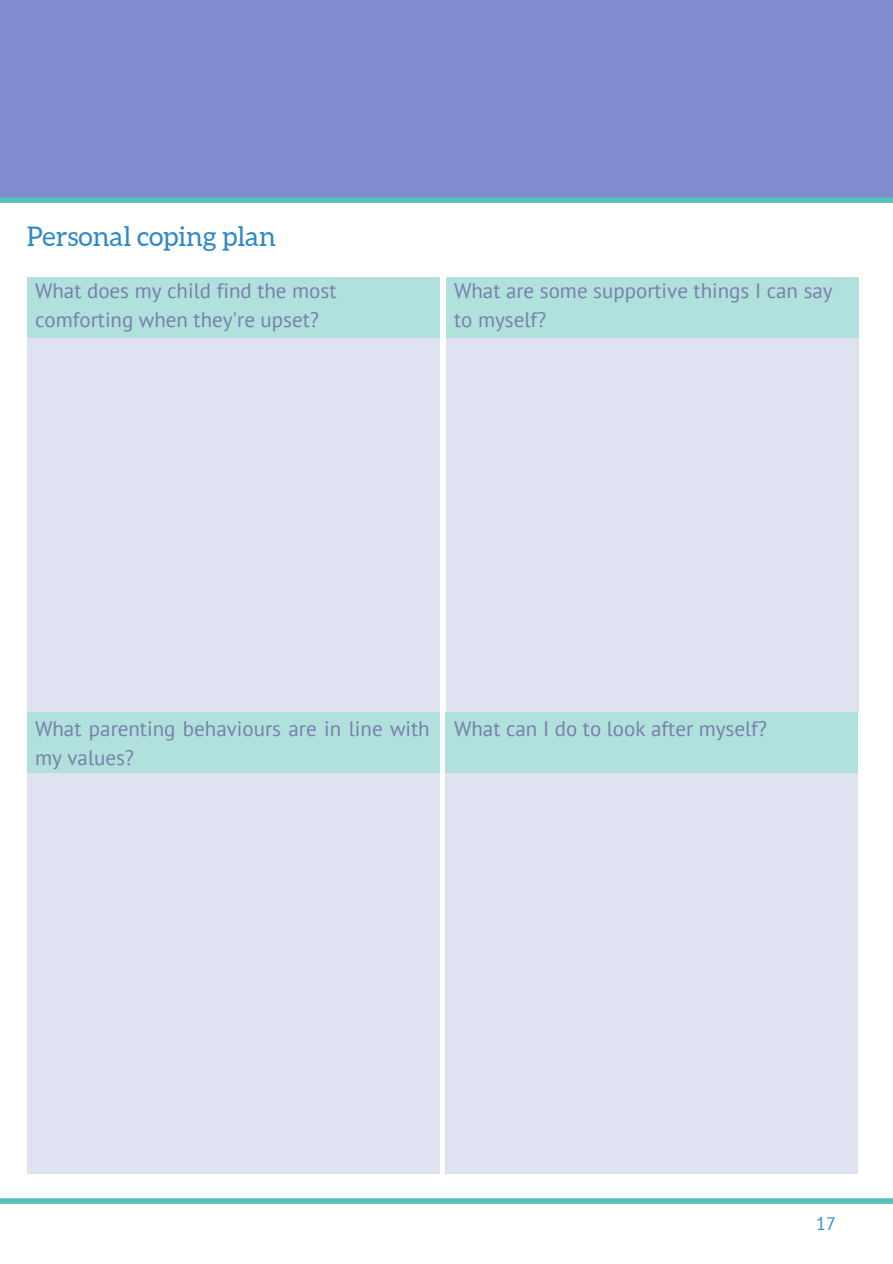
<style>
.page{position:relative;width:893px;height:1264px;background:#fff}
.page>*{position:absolute;margin:0;border:0;box-sizing:border-box;transform-origin:0 0}
.t1{font:27px "Aleo";color:#3088c4}
.t2{font:21px/29.2px "PT Sans";color:#787fab}
.t3{font:18px "PT Sans";color:#3088c4}
</style>
<div class="page">
<div style="left:0;top:0;width:892px;height:197px;background:#818ccf"></div>
<div style="left:0;top:1198px;width:892px;height:5px;background:#57c2b9"></div>
<div style="left:0;top:197px;width:892px;height:6px;background:#57c2b9"></div>
<div style="left:27px;top:277px;width:412px;height:61px;background:#b0e1dd"></div>
<div style="left:446px;top:277px;width:413px;height:61px;background:#b0e1dd"></div>
<div style="left:27px;top:712px;width:412px;height:60px;background:#b0e1dd"></div>
<div style="left:445px;top:712px;width:413px;height:60px;background:#b0e1dd"></div>
<div style="left:27px;top:338px;width:412px;height:373px;background:#dfe2f1"></div>
<div style="left:446px;top:338px;width:413px;height:373px;background:#dfe2f1"></div>
<div style="left:27px;top:773px;width:412px;height:400px;background:#dfe2f1"></div>
<div style="left:445px;top:773px;width:413px;height:400px;background:#dfe2f1"></div>
<p class="t1" style="left:27px;top:221px;width:251px">Personal coping plan</p>
<p class="t2" style="left:35px;top:275px;width:303px">What does my child find the most comforting when they're upset?</p>
<p class="t2" style="left:454px;top:275px;width:380px">What are some supportive things I can say to myself?</p>
<p class="t2" style="left:35px;top:713px;width:396px">What parenting behaviours are in line with my values?</p>
<p class="t2" style="left:454px;top:713px;width:314px">What can I do to look after myself?</p>
<p class="t3" style="left:816px;top:1211px;width:21px">17</p>
</div>
